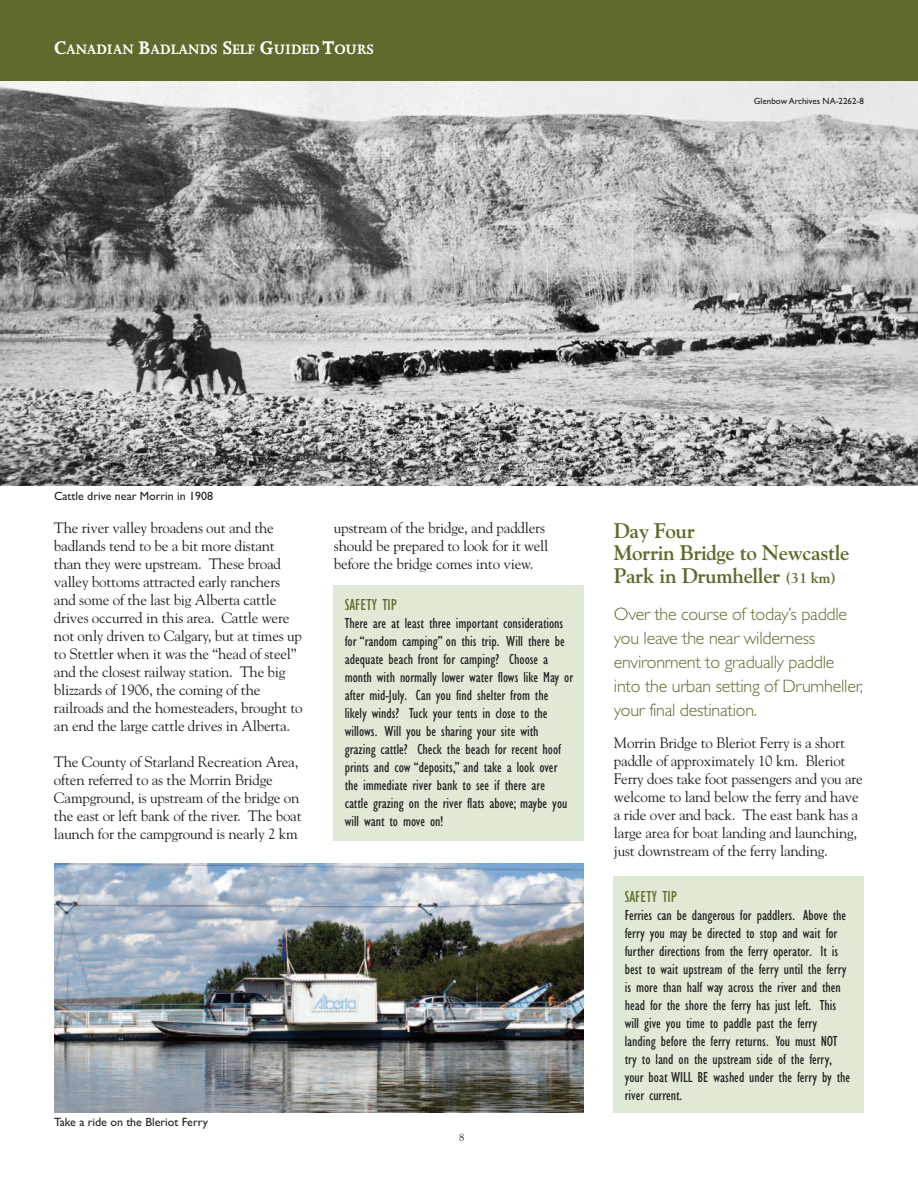
<style>
.page{position:relative;width:918px;height:1188px;background:#fff}
.page>*{position:absolute;margin:0;border:0;box-sizing:border-box;transform-origin:0 0}
.t1{font:700 21px/22.5px "Goudy";letter-spacing:-.02em;color:#616a2c}
.t2{font:300 18px/24px "Gill Sans";letter-spacing:-.015em;color:#616a2c}
.t3{font:condensed 16.5px "Gill Sans";color:#616a2c}
.t4{font:700 15.75px "Joanna";color:#fff}
.t5{font:15px/18px "Goudy";letter-spacing:-.015em;color:#231f20}
.t6{font:condensed 15px/18px "Gill Sans";color:#231f20}
.t7{font:12px "Gill Sans";color:#231f20}
.t8{font:10.5px "Goudy";color:#231f20}
.t9{font:9px "Gill Sans";color:#231f20}
.s1{font-size:21px}
.s2{font-size:15px}
</style>
<div class="page">
<div style="left:614px;top:876px;width:250px;height:236px;background:#dfe9d6"></div>
<div style="left:334px;top:585px;width:250px;height:256px;background:#dfe9d6"></div>
<div style="left:0;top:0;width:918px;height:81px;background:#616a2c"></div>
<img style="left:0;top:81px;width:918px;height:405px">
<img style="left:54px;top:863px;width:530px;height:249px">
<p class="t4" style="left:54px;top:44px;width:322px"><span class="s1">C</span>ANADIAN <span class="s1">B</span>ADLANDS <span class="s1">S</span>ELF <span class="s1">G</span>UIDED <span class="s1">T</span>OURS</p>
<p class="t9" style="left:754px;top:96px;width:112px">Glenbow Archives NA-2262-8</p>
<p class="t7" style="left:54px;top:489px;width:161px">Cattle drive near Morrin in 1908</p>
<p class="t5" style="left:54px;top:519px;width:250px">The river valley broadens out and the badlands tend to be a bit more distant than they were upstream. These broad valley bottoms attracted early ranchers and some of the last big Alberta cattle drives occurred in this area. Cattle were not only driven to Calgary, but at times up to Stettler when it was the “head of steel” and the closest railway station. The big blizzards of 1906, the coming of the railroads and the homesteaders, brought to an end the large cattle drives in Alberta.</p>
<p class="t5" style="left:54px;top:753px;width:249px">The County of Starland Recreation Area, often referred to as the Morrin Bridge Campground, is upstream of the bridge on the east or left bank of the river. The boat launch for the campground is nearly 2 km</p>
<p class="t5" style="left:334px;top:519px;width:216px">upstream of the bridge, and paddlers should be prepared to look for it well before the bridge comes into view.</p>
<p class="t3" style="left:345px;top:598px;width:54px">SAFETY TIP</p>
<p class="t6" style="left:345px;top:615px;width:230px">There are at least three important considerations for “random camping” on this trip. Will there be adequate beach front for camping? Choose a month with normally lower water flows like May or after mid-July. Can you find shelter from the likely winds? Tuck your tents in close to the willows. Will you be sharing your site with<br>grazing cattle? Check the beach for recent hoof prints and cow “deposits,” and take a look over the immediate river bank to see if there are<br>cattle grazing on the river flats above; maybe you will want to move on!</p>
<p class="t7" style="left:54px;top:1115px;width:156px">Take a ride on the Bleriot Ferry</p>
<p class="t8" style="left:459px;top:1131px;width:7px">8</p>
<h1 class="t1" style="left:614px;top:519px;width:237px">Day Four<br>Morrin Bridge to Newcastle<br>Park in Drumheller <span class="s2">(31 km)</span></h1>
<p class="t2" style="left:614px;top:602px;width:251px">Over the course of today’s paddle you leave the near wilderness environment to gradually paddle into the urban setting of Drumheller, your final destination.</p>
<p class="t5" style="left:614px;top:733px;width:250px">Morrin Bridge to Bleriot Ferry is a short paddle of approximately 10 km. Bleriot Ferry does take foot passengers and you are welcome to land below the ferry and have a ride over and back. The east bank has a large area for boat landing and launching, just downstream of the ferry landing.</p>
<p class="t3" style="left:625px;top:890px;width:54px">SAFETY TIP</p>
<p class="t6" style="left:625px;top:908px;width:227px">Ferries can be dangerous for paddlers. Above the ferry you may be directed to stop and wait for further directions from the ferry operator. It is best to wait upstream of the ferry until the ferry is more than half way across the river and then head for the shore the ferry has just left. This will give you time to paddle past the ferry landing before the ferry returns. You must NOT try to land on the upstream side of the ferry, your boat WILL BE washed under the ferry by the river current.</p>
</div>
